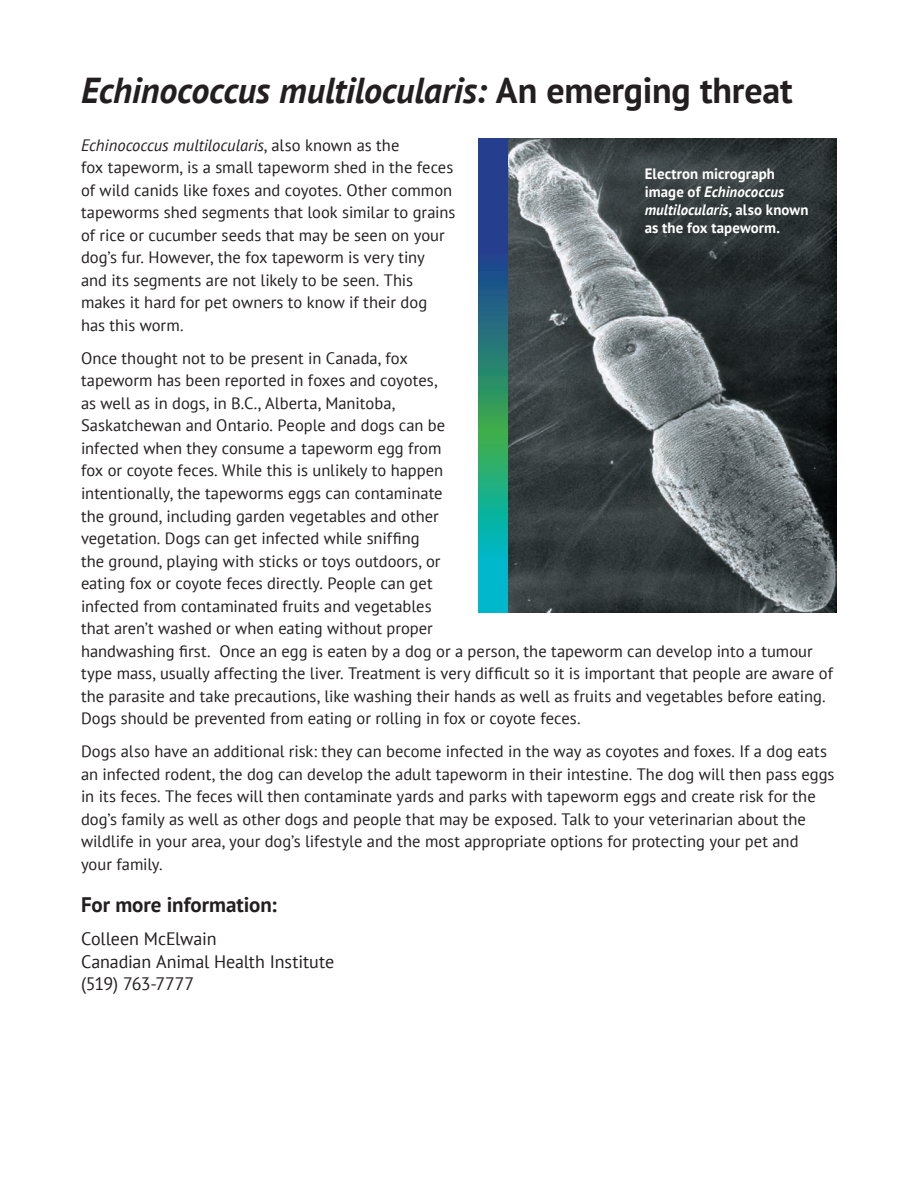
<style>
.page{position:relative;width:918px;height:1188px;background:#fff}
.page>*{position:absolute;margin:0;border:0;box-sizing:border-box;transform-origin:0 0}
.t1{font:italic 700 36px "PT Sans";letter-spacing:-.005em;color:#231f20}
.t2{font:700 21px "PT Sans";letter-spacing:-.005em;color:#231f20}
.t3{font:18px/22.5px "PT Sans";letter-spacing:-.005em;color:#231f20}
.t4{font:16.5px/22.5px "PT Sans";color:#231f20}
.t5{font:700 15px/18px "PT Sans";letter-spacing:.005em;color:#fff}
.s1{font-style:normal}
.s2{font-style:italic}
</style>
<div class="page">
<img style="left:507px;top:138px;width:330px;height:475px">
<svg style="left:478px;top:138px;width:29px;height:474px;background:#1f808a"></svg>
<p class="t1" style="left:81px;top:66px;width:713px">Echinococcus multilocularis: <span class="s1">An emerging threat</span></p>
<p class="t4" style="left:81px;top:133px;width:376px"><span class="s2">Echinococcus multilocularis</span>, also known as the<br>fox tapeworm, is a small tapeworm shed in the feces of wild canids like foxes and coyotes. Other common tapeworms shed segments that look similar to grains of rice or cucumber seeds that may be seen on your dog’s fur. However, the fox tapeworm is very tiny<br>and its segments are not likely to be seen. This makes it hard for pet owners to know if their dog<br>has this worm.</p>
<p class="t4" style="left:81px;top:347px;width:753px">Once thought not to be present in Canada, fox<br>tapeworm has been reported in foxes and coyotes,<br>as well as in dogs, in B.C., Alberta, Manitoba,<br>Saskatchewan and Ontario. People and dogs can be<br>infected when they consume a tapeworm egg from<br>fox or coyote feces. While this is unlikely to happen<br>intentionally, the tapeworms eggs can contaminate<br>the ground, including garden vegetables and other<br>vegetation. Dogs can get infected while sniffing<br>the ground, playing with sticks or toys outdoors, or<br>eating fox or coyote feces directly. People can get<br>infected from contaminated fruits and vegetables<br>that aren’t washed or when eating without proper<br>handwashing first. Once an egg is eaten by a dog or a person, the tapeworm can develop into a tumour type mass, usually affecting the liver. Treatment is very difficult so it is important that people are aware of the parasite and take precautions, like washing their hands as well as fruits and vegetables before eating.<br>Dogs should be prevented from eating or rolling in fox or coyote feces.</p>
<p class="t4" style="left:81px;top:740px;width:755px">Dogs also have an additional risk: they can become infected in the way as coyotes and foxes. If a dog eats an infected rodent, the dog can develop the adult tapeworm in their intestine. The dog will then pass eggs in its feces. The feces will then contaminate yards and parks with tapeworm eggs and create risk for the dog’s family as well as other dogs and people that may be exposed. Talk to your veterinarian about the wildlife in your area, your dog’s lifestyle and the most appropriate options for protecting your pet and<br>your family.</p>
<p class="t2" style="left:81px;top:891px;width:197px">For more information:</p>
<p class="t3" style="left:81px;top:927px;width:255px">Colleen McElwain<br>Canadian Animal Health Institute (519) 763-7777</p>
<p class="t5" style="left:645px;top:164px;width:165px">Electron micrograph image of <span class="s2">Echinococcus multilocularis</span>, also known as the fox tapeworm.</p>
</div>
